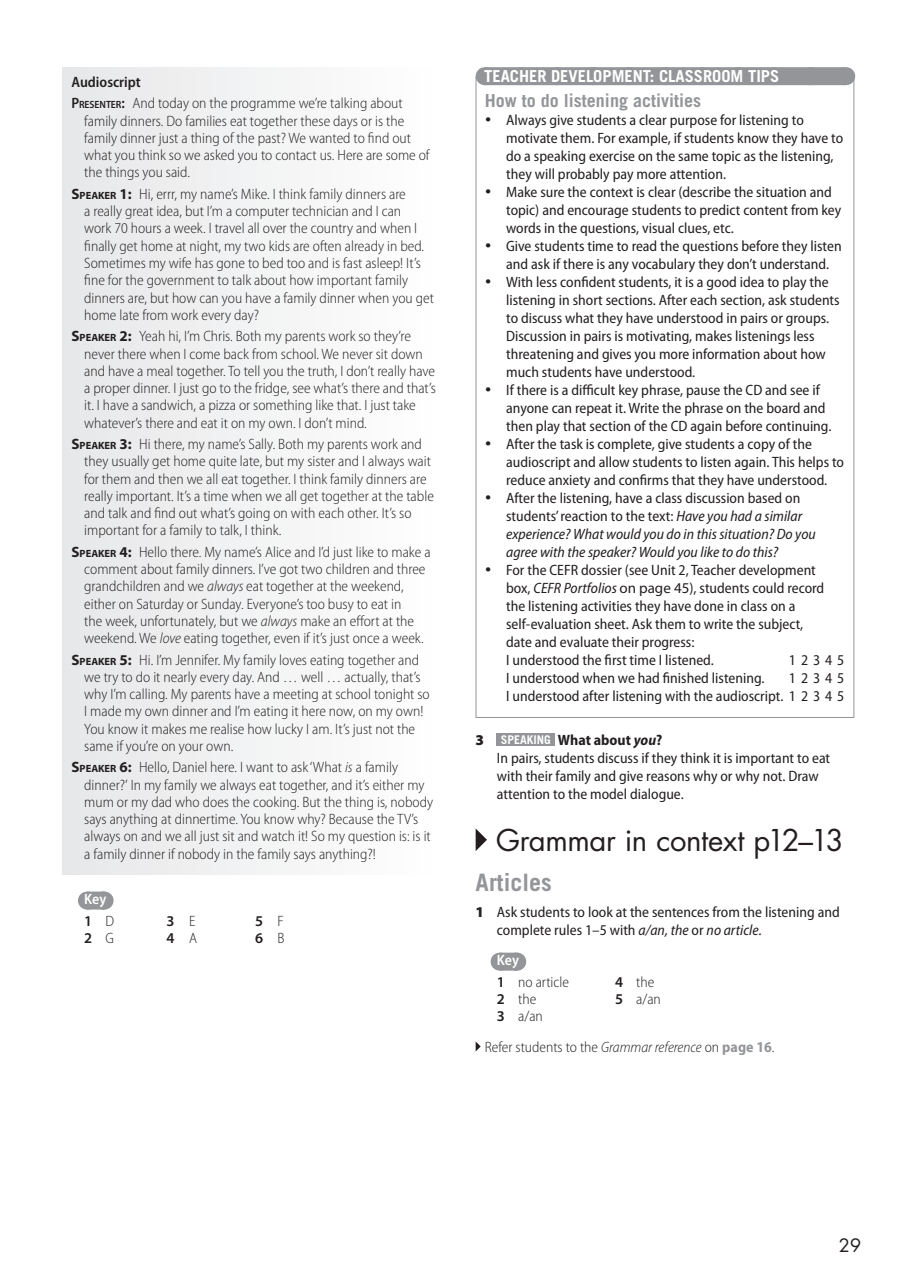
<style>
.page{position:relative;width:902px;height:1270px;background:#fff}
.page>*{position:absolute;margin:0;border:0;box-sizing:border-box;transform-origin:0 0}
.t1{font:29.25px "Futura Std";letter-spacing:-.015em;color:#231f20}
.t2{font:700 24px "Trade Gothic LT Std";color:#939598}
.t3{font:700 18px "Trade Gothic LT Std";color:#939598}
.t4{font:18px "Futura Std";color:#231f20}
.t5{font:700 16.5px "Trade Gothic LT Std";color:#fff}
.t6{font:300 semi-condensed 15px/17.2px "Myriad Pro";color:#231f20}
.t7{font:semi-condensed 15px/18px "Myriad Pro";color:#231f20}
.t8{font:italic semi-condensed 15px/18px "Myriad Pro";color:#231f20}
.t9{font:600 15px "Myriad Pro";color:#231f20}
.t10{font:600 semi-condensed 15px/21.5px "Myriad Pro";color:#fff}
.s1{font-weight:600}
.s2{font-weight:600;font-size:10.5px}
.s3{font-weight:700;font-stretch:normal}
.s4{font-weight:700;font-stretch:normal;font-size:10.5px}
.s5{font-style:italic}
.s6{font-stretch:normal;color:#231f20}
.s7{font-weight:300;color:#231f20}
.s8{font-weight:300;font-stretch:semi-condensed}
.s9{font-style:normal}
.s10{font-stretch:normal}
.s11{font-weight:900;font-stretch:normal}
.s12{font-family:"Trade Gothic LT Std";font-weight:700;font-stretch:normal;font-size:12px;color:#fff}
.s13{font-weight:700}
.s14{font-weight:700;font-style:italic}
.s15{font-weight:600;color:#fff}
.s16{font-weight:600;font-stretch:normal}
.s17{font-weight:700;color:#939598}
</style>
<div class="page">
<div style="left:87px;top:891px;width:17px;height:18px;background:#939598"></div>
<svg style="left:95px;top:891px;width:10px;height:18px"></svg>
<div style="left:63px;top:67px;width:377px;height:807px;background:#f0f1f2"></div>
<div style="left:499px;top:953px;width:17px;height:18px;background:#939598"></div>
<svg style="left:508px;top:953px;width:9px;height:18px"></svg>
<div style="left:484px;top:67px;width:361px;height:18px;background:#939598"></div>
<svg style="left:523px;top:67px;width:304px;height:1px"></svg>
<svg style="left:845px;top:67px;width:1px;height:18px"></svg>
<div style="left:497px;top:734px;width:58px;height:12px;background:#939598"></div>
<svg style="left:475px;top:828px;width:12px;height:23px"></svg>
<svg style="left:475px;top:1041px;width:5px;height:10px"></svg>
<p class="t6" style="left:71px;top:72px;width:333px;line-height:21.5px"><span class="s1">Audioscript<br></span><span class="s1">P</span><span class="s2">RESENTER</span><span class="s1">:</span> And today on the programme we’re talking about</p>
<p class="t6" style="left:84px;top:112px;width:347px">family dinners. Do families eat together these days or is the family dinner just a thing of the past? We wanted to find out what you think so we asked you to contact us. Here are some of the things you said.</p>
<p class="t6" style="left:84px;top:186px;width:351px;text-indent:-13px"><span class="s3">S</span><span class="s4">PEAKER</span> <span class="s3">1:</span> Hi, errr, my name’s Mike. I think family dinners are<br>a really great idea, but I’m a computer technician and I can<br>work 70 hours a week. I travel all over the country and when I finally get home at night, my two kids are often already in bed.<br>Sometimes my wife has gone to bed too and is fast asleep! It’s fine for the government to talk about how important family dinners are, but how can you have a family dinner when you get home late from work every day?</p>
<p class="t6" style="left:84px;top:328px;width:353px;text-indent:-13px"><span class="s3">S</span><span class="s4">PEAKER</span> <span class="s3">2:</span> Yeah hi, I’m Chris. Both my parents work so they’re never there when I come back from school. We never sit down and have a meal together. To tell you the truth, I don’t really have a proper dinner. I just go to the fridge, see what’s there and that’s it. I have a sandwich, a pizza or something like that. I just take whatever’s there and eat it on my own. I don’t mind.</p>
<p class="t6" style="left:84px;top:436px;width:351px;text-indent:-13px"><span class="s3">S</span><span class="s4">PEAKER</span> <span class="s3">3:</span> Hi there, my name’s Sally. Both my parents work and they usually get home quite late, but my sister and I always wait for them and then we all eat together. I think family dinners are really important. It’s a time when we all get together at the table and talk and find out what’s going on with each other. It’s so important for a family to talk, I think.</p>
<p class="t6" style="left:84px;top:543px;width:348px;text-indent:-13px"><span class="s3">S</span><span class="s4">PEAKER</span> <span class="s3">4:</span> Hello there. My name’s Alice and I’d just like to make a comment about family dinners. I’ve got two children and three grandchildren and we <span class="s5">always</span> eat together at the weekend, either on Saturday or Sunday. Everyone’s too busy to eat in<br>the week, unfortunately, but we <span class="s5">always</span> make an effort at the weekend. We <span class="s5">love</span> eating together, even if it’s just once a week.</p>
<p class="t6" style="left:84px;top:651px;width:347px;text-indent:-13px"><span class="s3">S</span><span class="s4">PEAKER</span> <span class="s3">5:</span> Hi. I’m Jennifer. My family loves eating together and we try to do it nearly every day. And … well … actually, that’s why I’m calling. My parents have a meeting at school tonight so I made my own dinner and I’m eating it here now, on my own!<br>You know it makes me realise how lucky I am. It’s just not the same if you’re on your own.</p>
<p class="t6" style="left:84px;top:759px;width:350px;text-indent:-13px"><span class="s3">S</span><span class="s4">PEAKER</span> <span class="s3">6:</span> Hello, Daniel here. I want to ask ‘What <span class="s5">is</span> a family dinner?’ In my family we always eat together, and it’s either my mum or my dad who does the cooking. But the thing is, nobody says anything at dinnertime. You know why? Because the TV’s always on and we all just sit and watch it! So my question is: is it a family dinner if nobody in the family says anything?!</p>
<p class="t10" style="left:84px;top:889px;width:31px">Key<br><span class="s6">1</span> <span class="s7">D</span></p>
<p class="t9" style="left:166px;top:911px;width:30px">3 <span class="s8">E</span></p>
<p class="t9" style="left:255px;top:911px;width:30px">5 <span class="s8">F</span></p>
<p class="t9" style="left:84px;top:928px;width:31px">2 <span class="s8">G</span></p>
<p class="t9" style="left:166px;top:928px;width:32px">4 <span class="s8">A</span></p>
<p class="t9" style="left:255px;top:928px;width:31px">6 <span class="s8">B</span></p>
<p class="t5" style="left:484px;top:66px;width:77px">TEACHER DEVEL</p>
<p class="t5" style="left:593px;top:66px;width:85px">OPMENT: CLASSR</p>
<p class="t5" style="left:712px;top:66px;width:45px">OOM TIPS</p>
<p class="t3" style="left:485px;top:90px;width:218px">HOW TO DO LISTENING ACTIVITIES</p>
<p class="t7" style="left:506px;top:112px;width:338px;text-indent:-21px">• Always give students a clear purpose for listening to motivate them. For example, if students know they have to do a speaking exercise on the same topic as the listening, they will probably pay more attention.</p>
<p class="t7" style="left:506px;top:184px;width:337px;text-indent:-21px">• Make sure the context is clear (describe the situation and topic) and encourage students to predict content from key words in the questions, visual clues, etc.</p>
<p class="t7" style="left:485px;top:238px;width:358px;text-align:center">• Give students time to read the questions before they listen and ask if there is any vocabulary they don’t understand.</p>
<p class="t7" style="left:506px;top:274px;width:335px;text-indent:-21px">• With less confident students, it is a good idea to play the listening in short sections. After each section, ask students to discuss what they have understood in pairs or groups.<br>Discussion in pairs is motivating, makes listenings less threatening and gives you more information about how much students have understood.</p>
<p class="t7" style="left:506px;top:382px;width:327px;text-indent:-21px">• If there is a difficult key phrase, pause the CD and see if anyone can repeat it. Write the phrase on the board and then play that section of the CD again before continuing.</p>
<p class="t7" style="left:506px;top:436px;width:339px;text-indent:-21px">• After the task is complete, give students a copy of the audioscript and allow students to listen again. This helps to reduce anxiety and confirms that they have understood.</p>
<p class="t8" style="left:506px;top:490px;width:311px;text-indent:-21px">• <span class="s9">After the listening, have a class discussion based on students’reaction to the text:</span> Have you had a similar experience? What would you do in this situation? Do you agree with the speaker? Would you like to do this?</p>
<p class="t7" style="left:506px;top:562px;width:320px;text-indent:-21px">• For the CEFR dossier (see Unit 2, Teacher development box, <span class="s5">CEFR Portfolios</span> <span class="s10">on page 45</span>), students could record the listening activities they have done in class on a self-evaluation sheet. Ask them to write the subject, date and evaluate their progress:<br>I understood the first time I listened.</p>
<p class="t7" style="left:789px;top:652px;width:57px">12345</p>
<p class="t7" style="left:506px;top:670px;width:260px">I understood when we had finished listening.</p>
<p class="t7" style="left:506px;top:670px;width:339px;text-align:right">12345<br>I understood after listening with the audioscript. 1 2 3 4 5</p>
<p class="t7" style="left:497px;top:731px;width:335px;text-indent:-21px"><span class="s11">3</span> <span class="s12">SPEAKING</span> <span class="s13">What about</span> <span class="s14">you</span><span class="s13">?<br></span>In pairs, students discuss if they think it is important to eat with their family and give reasons why or why not. Draw attention to the model dialogue.</p>
<h1 class="t1" style="left:496px;top:822px;width:349px">Grammar in context p12–13</h1>
<h2 class="t2" style="left:475px;top:867px;width:78px">ARTICLES</h2>
<p class="t7" style="left:497px;top:904px;width:344px;text-indent:-21px"><span class="s11">1</span> Ask students to look at the sentences from the listening and complete rules 1–5 with <span class="s5">a/an, the</span> or <span class="s5">no article</span>.</p>
<p class="t6" style="left:497px;top:950px;width:74px;line-height:21.5px"><span class="s15">Key<br></span><span class="s16">1</span> no article</p>
<p class="t6" style="left:615px;top:973px;width:41px"><span class="s16">4</span> the</p>
<p class="t6" style="left:497px;top:991px;width:41px"><span class="s16">2</span> the</p>
<p class="t6" style="left:615px;top:991px;width:47px"><span class="s16">5</span> a/an</p>
<p class="t6" style="left:485px;top:1002px;width:291px;line-height:30.2px;text-indent:12px"><span class="s16">3</span> a/an<br>Refer students to the <span class="s5">Grammar reference</span> on <span class="s17">page 16</span>.</p>
<p class="t4" style="left:838px;top:1233px;width:24px">29</p>
</div>
